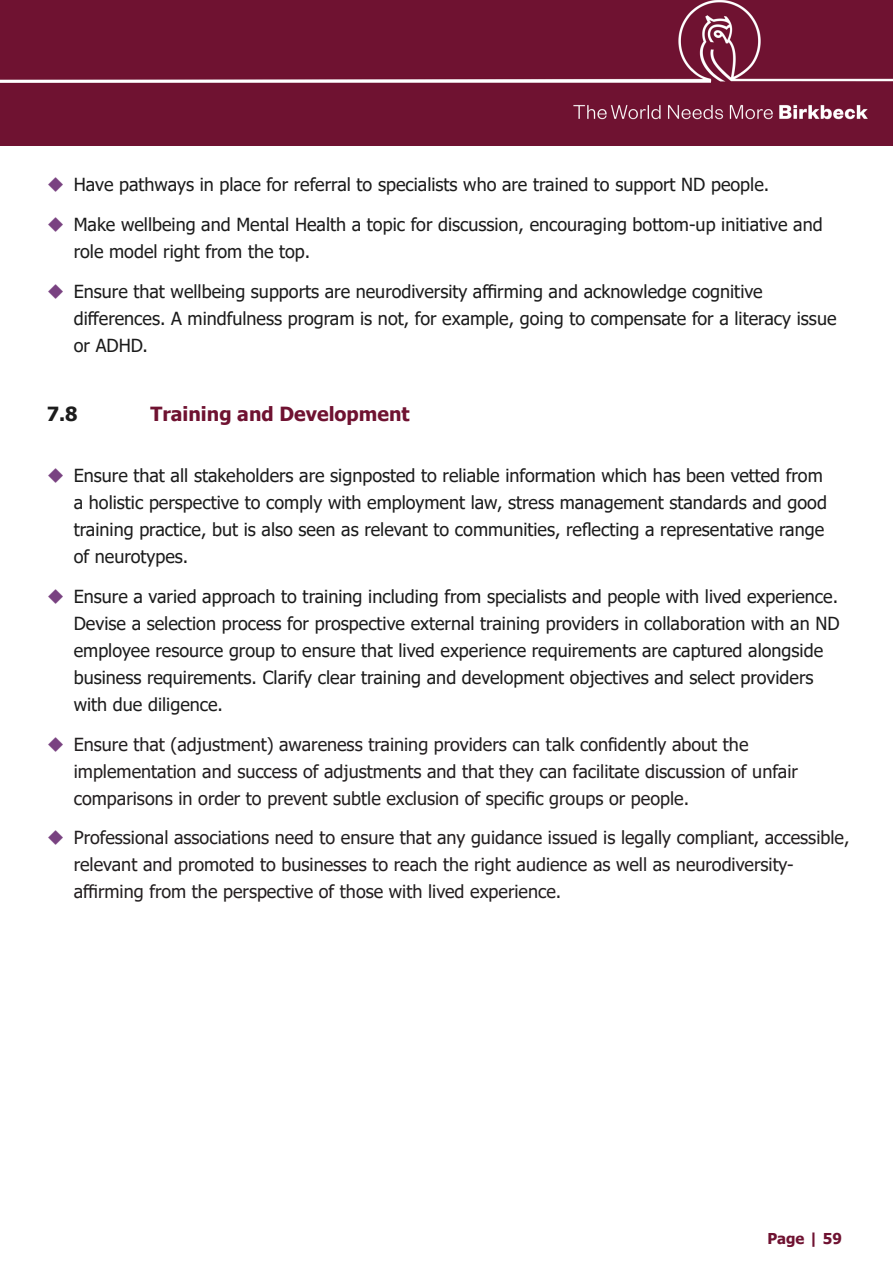
<style>
.page{position:relative;width:893px;height:1263px;background:#fff}
.page>*{position:absolute;margin:0;border:0;box-sizing:border-box;transform-origin:0 0}
.Heading_2{font:700 19.5px "Tahoma";color:#6f1231}
.Heading_2-2{font:700 19.5px "Tahoma";color:#1c1c1c}
.t1{font:18px/27px "Tahoma";color:#1c1c1c}
.t2{font:18px/27px "Tahoma";color:#231f20}
.t3{font:700 15px "Tahoma";color:#6f1231}
</style>
<div class="page">
<div style="left:0;top:0;width:893px;height:145px;background:#6f1231"></div>
<hr style="left:0;top:80px;width:711px;height:3px;background:#fff">
<p class="t1" style="left:74px;top:172px;width:697px">Have pathways in place for referral to specialists who are trained to support ND people.</p>
<p class="t1" style="left:74px;top:212px;width:750px">Make wellbeing and Mental Health a topic for discussion, encouraging bottom-up initiative and role model right from the top.</p>
<p class="t1" style="left:74px;top:279px;width:764px">Ensure that wellbeing supports are neurodiversity affirming and acknowledge cognitive differences. A mindfulness program is not, for example, going to compensate for a literacy issue or ADHD.</p>
<p class="Heading_2-2" style="left:47px;top:400px;width:32px">7.8</p>
<p class="Heading_2" style="left:151px;top:400px;width:261px">Training and Development</p>
<p class="t1" style="left:74px;top:463px;width:755px">Ensure that all stakeholders are signposted to reliable information which has been vetted from a holistic perspective to comply with employment law, stress management standards and good training practice, but is also seen as relevant to communities, reflecting a representative range of neurotypes.</p>
<p class="t1" style="left:74px;top:584px;width:767px">Ensure a varied approach to training including from specialists and people with lived experience.<br>Devise a selection process for prospective external training providers in collaboration with an ND employee resource group to ensure that lived experience requirements are captured alongside business requirements. Clarify clear training and development objectives and select providers with due diligence.</p>
<p class="t2" style="left:74px;top:731px;width:726px">Ensure that (adjustment) awareness training providers can talk confidently about the implementation and success of adjustments and that they can facilitate discussion of unfair comparisons in order to prevent subtle exclusion of specific groups or people.</p>
<p class="t2" style="left:74px;top:825px;width:777px">Professional associations need to ensure that any guidance issued is legally compliant, accessible, relevant and promoted to businesses to reach the right audience as well as neurodiversity&shy;affirming from the perspective of those with lived experience.</p>
<p class="t3" style="left:767px;top:1228px;width:76px">Page | 59</p>
</div>
